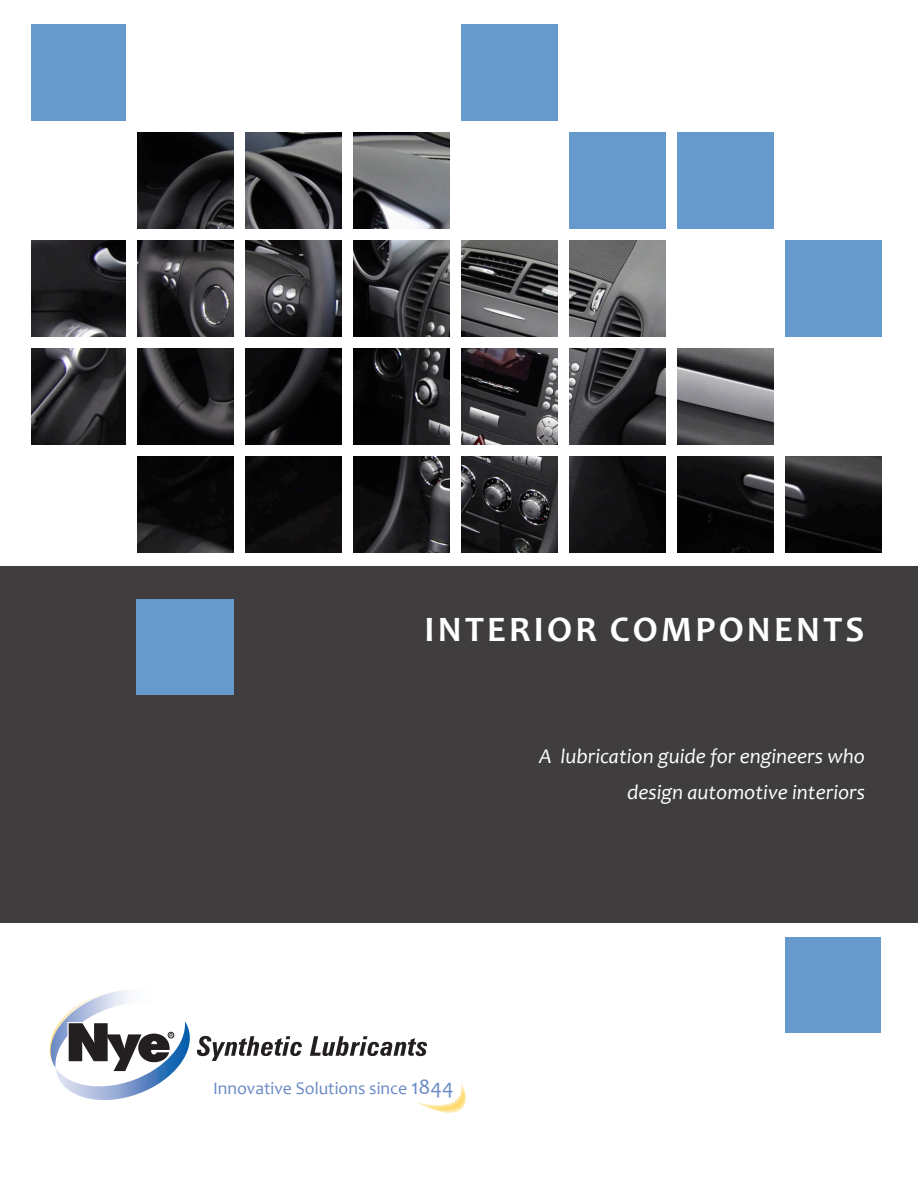
<style>
.page{position:relative;width:918px;height:1188px;background:#fff}
.page>*{position:absolute;margin:0;border:0;box-sizing:border-box;transform-origin:0 0}
.t1{font:700 36px "Candara";letter-spacing:.09em;color:#fff}
.t2{font:italic 21px "Candara";color:#fff}
.t3{font:17.7px "Candara";color:#6a8ac5}
.s1{font-size:21.75px}
</style>
<div class="page">
<div style="left:785px;top:937px;width:95px;height:95px;background:#69c"></div>
<svg style="left:31px;top:24px;width:851px;height:529px"></svg>
<div style="left:29px;top:121px;width:889px;height:11px;background:#fff"></div>
<div style="left:29px;top:229px;width:889px;height:11px;background:#fff"></div>
<div style="left:29px;top:337px;width:889px;height:11px;background:#fff"></div>
<div style="left:29px;top:445px;width:889px;height:11px;background:#fff"></div>
<div style="left:234px;top:18px;width:10px;height:1170px;background:#fff"></div>
<div style="left:126px;top:18px;width:10px;height:1170px;background:#fff"></div>
<div style="left:342px;top:18px;width:10px;height:1170px;background:#fff"></div>
<div style="left:450px;top:18px;width:10px;height:1170px;background:#fff"></div>
<div style="left:558px;top:18px;width:10px;height:1170px;background:#fff"></div>
<div style="left:666px;top:18px;width:10px;height:1170px;background:#fff"></div>
<div style="left:774px;top:18px;width:10px;height:1170px;background:#fff"></div>
<div style="left:0;top:566px;width:918px;height:356px;background:#3f3d3d"></div>
<div style="left:136px;top:600px;width:98px;height:95px;background:#69c"></div>
<svg style="left:49px;top:990px;width:253px;height:110px"></svg>
<svg style="left:310px;top:1036px;width:117px;height:20px"></svg>
<svg style="left:417px;top:1084px;width:49px;height:29px"></svg>
<p class="t1" style="left:425px;top:607px;width:441px">INTERIOR COMPONENTS</p>
<p class="t2" style="left:539px;top:743px;width:327px">A lubrication guide for engineers who</p>
<p class="t2" style="left:627px;top:779px;width:239px">design automotive interiors</p>
<p class="t3" style="left:213px;top:1077px;width:242px">Innovative Solutions since <span class="s1">1844</span></p>
</div>
